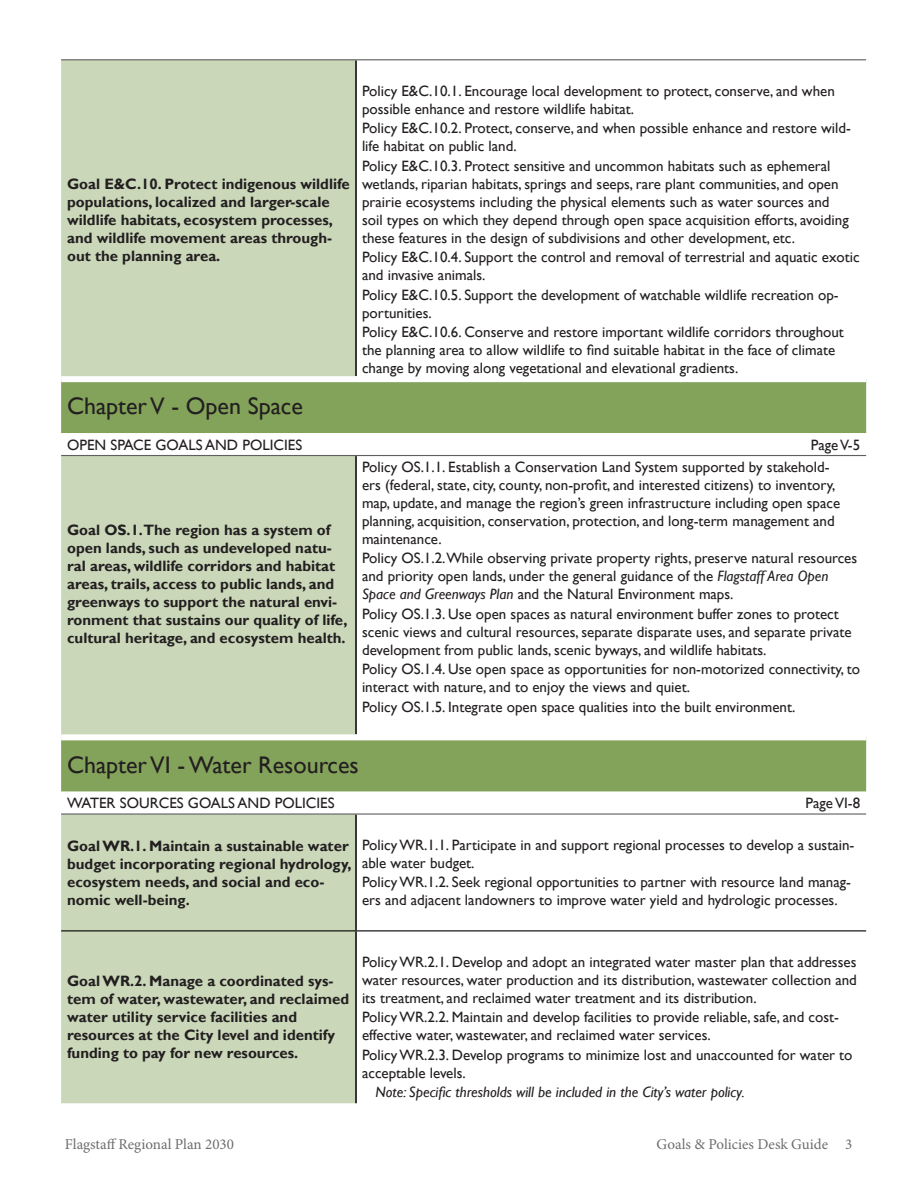
<style>
.page{position:relative;width:918px;height:1188px;background:#fff}
.page>*{position:absolute;margin:0;border:0;box-sizing:border-box;transform-origin:0 0}
.t1{font:24px "Gill Sans";color:#231f20}
.t2{font:15px/18px "Gill Sans";color:#231f20}
.t3{font:700 15px/18px "Gill Sans";color:#231f20}
.t4{font:italic 15px "Gill Sans";color:#231f20}
.t5{font:15px "Minion Pro";color:#6c6d70}
.s1{font-style:italic}
</style>
<div class="page">
<div style="left:61px;top:60px;width:294px;height:1043px;background:#cad7b9"></div>
<div style="left:61px;top:382px;width:805px;height:51px;background:#83a35a"></div>
<svg style="left:61px;top:433px;width:805px;height:380px"></svg>
<hr style="left:355px;top:60px;width:2px;height:316px;background:#000">
<hr style="left:355px;top:456px;width:2px;height:278px;background:#000">
<hr style="left:355px;top:815px;width:2px;height:115px;background:#000">
<hr style="left:355px;top:931px;width:2px;height:172px;background:#000">
<hr style="left:61px;top:930px;width:295px;height:1px;background:#000">
<hr style="left:356px;top:930px;width:510px;height:1px;background:#000">
<hr style="left:61px;top:813px;width:295px;height:2px;background:#5f5f62">
<hr style="left:356px;top:813px;width:510px;height:2px;background:#5f5f62">
<hr style="left:61px;top:455px;width:295px;height:1px;background:#5f5f62">
<hr style="left:356px;top:455px;width:510px;height:1px;background:#5f5f62">
<hr style="left:61px;top:59px;width:295px;height:1px;background:#5f5f62">
<hr style="left:356px;top:59px;width:510px;height:1px;background:#5f5f62">
<div style="left:61px;top:376px;width:295px;height:6px;background:#fff"></div>
<div style="left:61px;top:734px;width:295px;height:6px;background:#fff"></div>
<div style="left:356px;top:734px;width:510px;height:6px;background:#fff"></div>
<p class="t3" style="left:67px;top:175px;width:284px">Goal E&amp;C.10. Protect indigenous wildlife populations, localized and larger-scale wildlife habitats, ecosystem processes, and wildlife movement areas through&shy;out the planning area.</p>
<p class="t2" style="left:362px;top:82px;width:474px">Policy E&amp;C.10.1. Encourage local development to protect, conserve, and when possible enhance and restore wildlife habitat.</p>
<p class="t2" style="left:362px;top:119px;width:490px">Policy E&amp;C.10.2. Protect, conserve, and when possible enhance and restore wild&shy;life habitat on public land.</p>
<p class="t2" style="left:362px;top:157px;width:488px">Policy E&amp;C.10.3. Protect sensitive and uncommon habitats such as ephemeral wetlands, riparian habitats, springs and seeps, rare plant communities, and open prairie ecosystems including the physical elements such as water sources and soil types on which they depend through open space acquisition efforts, avoiding these features in the design of subdivisions and other development, etc.</p>
<p class="t2" style="left:362px;top:248px;width:499px">Policy E&amp;C.10.4. Support the control and removal of terrestrial and aquatic exotic and invasive animals.</p>
<p class="t2" style="left:362px;top:286px;width:478px">Policy E&amp;C.10.5. Support the development of watchable wildlife recreation op&shy;portunities.</p>
<p class="t2" style="left:362px;top:323px;width:483px">Policy E&amp;C.10.6. Conserve and restore important wildlife corridors throughout the planning area to allow wildlife to find suitable habitat in the face of climate change by moving along vegetational and elevational gradients.</p>
<h1 class="t1" style="left:67px;top:392px;width:237px">Chapter V - Open Space</h1>
<p class="t2" style="left:67px;top:436px;width:237px">OPEN SPACE GOALS AND POLICIES</p>
<p class="t2" style="left:811px;top:436px;width:51px">Page V-5</p>
<p class="t3" style="left:67px;top:522px;width:282px">Goal OS.1.The region has a system of open lands, such as undeveloped natu&shy;ral areas, wildlife corridors and habitat areas, trails, access to public lands, and greenways to support the natural envi&shy;ronment that sustains our quality of life, cultural heritage, and ecosystem health.</p>
<p class="t2" style="left:362px;top:458px;width:480px">Policy OS.1.1. Establish a Conservation Land System supported by stakehold&shy;ers (federal, state, city, county, non-profit, and interested citizens) to inventory, map, update, and manage the region’s green infrastructure including open space planning, acquisition, conservation, protection, and long-term management and maintenance.</p>
<p class="t2" style="left:362px;top:550px;width:497px">Policy OS.1.2.While observing private property rights, preserve natural resources and priority open lands, under the general guidance of the <span class="s1">Flagstaff Area Open<br>Space and Greenways Plan</span> and the Natural Environment maps.</p>
<p class="t2" style="left:362px;top:605px;width:491px">Policy OS.1.3. Use open spaces as natural environment buffer zones to protect scenic views and cultural resources, separate disparate uses, and separate private development from public lands, scenic byways, and wildlife habitats.</p>
<p class="t2" style="left:362px;top:661px;width:500px">Policy OS.1.4. Use open space as opportunities for non-motorized connectivity, to interact with nature, and to enjoy the views and quiet.</p>
<p class="t2" style="left:362px;top:698px;width:435px">Policy OS.1.5. Integrate open space qualities into the built environment.</p>
<h1 class="t1" style="left:67px;top:751px;width:293px">Chapter VI - Water Resources</h1>
<p class="t2" style="left:67px;top:794px;width:269px">WATER SOURCES GOALS AND POLICIES</p>
<p class="t2" style="left:805px;top:794px;width:56px">Page VI-8</p>
<p class="t3" style="left:67px;top:837px;width:286px">Goal WR.1. Maintain a sustainable water budget incorporating regional hydrology, ecosystem needs, and social and eco&shy;nomic well-being.</p>
<p class="t2" style="left:362px;top:836px;width:494px">Policy WR.1.1. Participate in and support regional processes to develop a sustain&shy;able water budget.</p>
<p class="t2" style="left:362px;top:874px;width:491px">Policy WR.1.2. Seek regional opportunities to partner with resource land manag&shy;ers and adjacent landowners to improve water yield and hydrologic processes.</p>
<p class="t3" style="left:67px;top:973px;width:284px">Goal WR.2. Manage a coordinated sys&shy;tem of water, wastewater, and reclaimed water utility service facilities and resources at the City level and identify funding to pay for new resources.</p>
<p class="t2" style="left:362px;top:953px;width:496px;text-align:justify">Policy WR.2.1. Develop and adopt an integrated water master plan that addresses water resources, water production and its distribution, wastewater collection and its treatment, and reclaimed water treatment and its distribution.</p>
<p class="t2" style="left:362px;top:1008px;width:478px">Policy WR.2.2. Maintain and develop facilities to provide reliable, safe, and cost&shy;effective water, wastewater, and reclaimed water services.</p>
<p class="t2" style="left:362px;top:1046px;width:492px">Policy WR.2.3. Develop programs to minimize lost and unaccounted for water to acceptable levels.</p>
<p class="t4" style="left:376px;top:1083px;width:371px">Note: Specific thresholds will be included in the City’s water policy.</p>
<p class="t5" style="left:65px;top:1135px;width:171px">Flagstaff Regional Plan 2030</p>
<p class="t5" style="left:657px;top:1135px;width:197px">Goals &amp; Policies Desk Guide 3</p>
</div>
